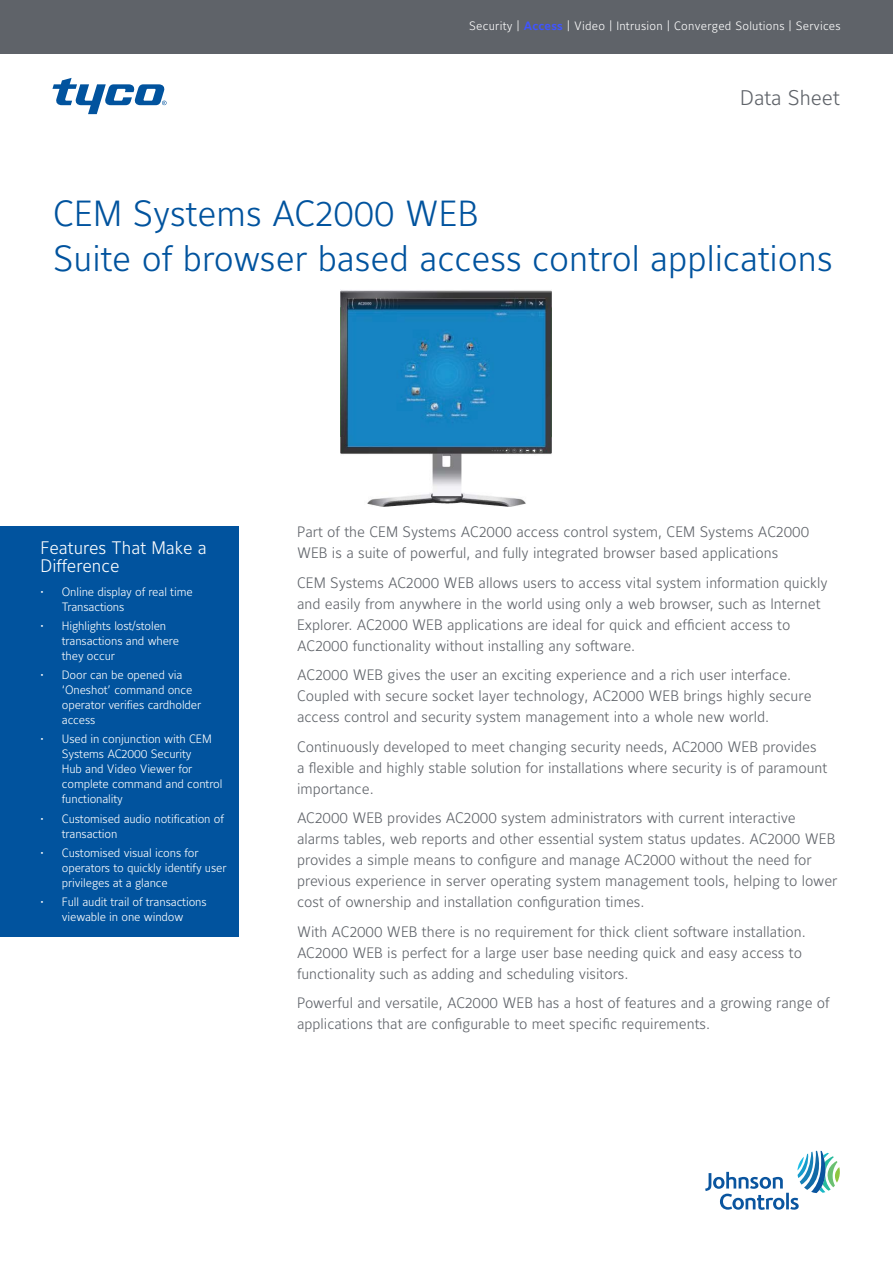
<style>
.page{position:relative;width:893px;height:1263px;background:#fff}
.page>*{position:absolute;margin:0;border:0;box-sizing:border-box;transform-origin:0 0}
.t1{font:300 36px/45px "Maurea Jci Lf ML";color:#01539e}
.t2{font:300 21px "Maurea Jci Lf ML";color:#5f6369}
.t3{font:300 18px/18px "Maurea Jci Lf ML";color:#fff}
.t4{font:300 15px/21px "Maurea Jci Lf ML";color:#5f6369}
.t5{font:300 12px/15px "Maurea Jci Lf ML";letter-spacing:-.01em;color:#fff}
.t6{font:300 12px "Maurea Jci Lf ML";letter-spacing:.02em;color:#fff}
.s1{font-weight:700;color:#4055ff}
</style>
<div class="page">
<svg style="left:705px;top:1151px;width:135px;height:59px"></svg>
<div style="left:0;top:0;width:893px;height:53px;background:#5f6369"></div>
<svg style="left:52px;top:78px;width:115px;height:36px"></svg>
<div style="left:0;top:526px;width:238px;height:411px;background:#01539e"></div>
<img style="left:340px;top:290px;width:212px;height:217px">
<p class="t6" style="left:469px;top:18px;width:373px">Security | <span class="s1">Access</span> | Video | Intrusion | Converged Solutions | Services</p>
<h2 class="t2" style="left:740px;top:85px;width:101px">Data Sheet</h2>
<h1 class="t1" style="left:53px;top:190px;width:781px">CEM Systems AC2000 WEB<br>Suite of browser based access control applications</h1>
<p class="t3" style="left:41px;top:538px;width:168px">Features That Make a<br>Difference</p>
<p class="t5" style="left:62px;top:584px;width:132px;text-indent:-21px">• Online display of real time<br>Transactions</p>
<p class="t5" style="left:62px;top:618px;width:119px;text-indent:-21px">• Highlights lost/stolen transactions and where they occur</p>
<p class="t5" style="left:62px;top:667px;width:141px;text-indent:-21px">• Door can be opened via ‘Oneshot’ command once operator verifies cardholder access</p>
<p class="t5" style="left:62px;top:731px;width:162px;text-indent:-21px">• Used in conjunction with CEM<br>Systems AC2000 Security<br>Hub and Video Viewer for complete command and control functionality</p>
<p class="t5" style="left:62px;top:811px;width:164px;text-indent:-21px">• Customised audio notification of transaction</p>
<p class="t5" style="left:62px;top:845px;width:166px;text-indent:-21px">• Customised visual icons for operators to quickly identify user privileges at a glance</p>
<p class="t5" style="left:41px;top:894px;width:168px;text-align:center">• Full audit trail of transactions viewable in one window</p>
<p class="t4" style="left:297px;top:521px;width:514px;line-height:20.5px">Part of the CEM Systems AC2000 access control system, CEM Systems AC2000<br>WEB is a suite of powerful, and fully integrated browser based applications</p>
<p class="t4" style="left:297px;top:572px;width:532px">CEM Systems AC2000 WEB allows users to access vital system information quickly and easily from anywhere in the world using only a web browser, such as Internet Explorer. AC2000 WEB applications are ideal for quick and efficient access to AC2000 functionality without installing any software.</p>
<p class="t4" style="left:297px;top:664px;width:516px">AC2000 WEB gives the user an exciting experience and a rich user interface.<br>Coupled with secure socket layer technology, AC2000 WEB brings highly secure access control and security system management into a whole new world.</p>
<p class="t4" style="left:297px;top:736px;width:532px">Continuously developed to meet changing security needs, AC2000 WEB provides a flexible and highly stable solution for installations where security is of paramount importance.</p>
<p class="t4" style="left:297px;top:807px;width:542px">AC2000 WEB provides AC2000 system administrators with current interactive alarms tables, web reports and other essential system status updates. AC2000 WEB provides a simple means to configure and manage AC2000 without the need for previous experience in server operating system management tools, helping to lower cost of ownership and installation configuration times.</p>
<p class="t4" style="left:297px;top:921px;width:510px">With AC2000 WEB there is no requirement for thick client software installation.<br>AC2000 WEB is perfect for a large user base needing quick and easy access to functionality such as adding and scheduling visitors.</p>
<p class="t4" style="left:297px;top:992px;width:534px">Powerful and versatile, AC2000 WEB has a host of features and a growing range of applications that are configurable to meet specific requirements.</p>
</div>
